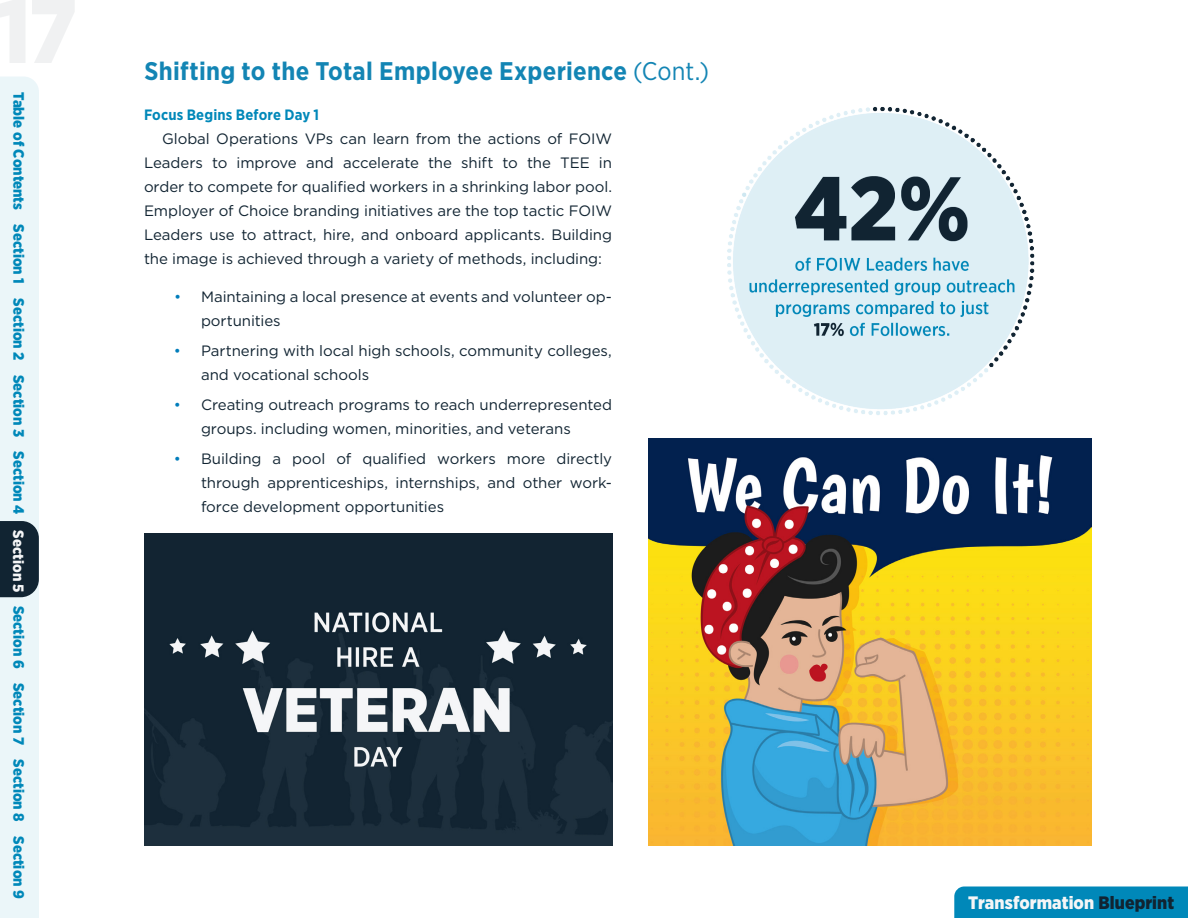
<style>
.page{position:relative;width:1188px;height:918px;background:#fff}
.page>*{position:absolute;margin:0;border:0;box-sizing:border-box;transform-origin:0 0}
.t1{font:700 25.5px "Gotham Narrow";letter-spacing:.01em;color:#1385b4}
.t2{font:900 18px "Gotham Narrow";letter-spacing:.005em;color:#f5f6f7}
.t3{font:15px/24px "Gotham";letter-spacing:-.005em;color:#112432}
.t4{font:900 15px "Gotham Narrow";color:#0088b9}
.t5{font:700 15px "Gotham Narrow";letter-spacing:.01em;color:#0088b9}
.t6{font:900 15px "Gotham Narrow";color:#f5f6f7}
.s1{font-weight:400}
.s2{color:#007dbb}
.s3{color:#112432}
</style>
<div class="page">
<div style="left:954px;top:886px;width:234px;height:32px;background:#0088b9"></div>
<img style="left:727px;top:106px;width:308px;height:309px">
<img style="left:144px;top:533px;width:468px;height:312px">
<svg style="left:0;top:77px;width:39px;height:841px;background:#d8e3e7"></svg>
<img style="left:648px;top:439px;width:443px;height:407px">
<p class="t4" style="left:29px;top:92px;width:424px;rotate:90deg">Table of Contents Section 1 Section 2 Section 3 Section 4</p>
<p class="t6" style="left:29px;top:530px;width:64px;rotate:90deg">Section 5</p>
<p class="t4" style="left:29px;top:606px;width:295px;rotate:90deg">Section 6 Section 7 Section 8 Section 9</p>
<h1 class="t1" style="left:145px;top:55px;width:566px">Shifting to the Total Employee Experience <span class="s1">(Cont.)</span></h1>
<p class="t5" style="left:144px;top:105px;width:177px">Focus Begins Before Day 1</p>
<p class="t3" style="left:144px;top:127px;width:470px;text-align:justify;text-indent:18px">Global Operations VPs can learn from the actions of FOIW Leaders to improve and accelerate the shift to the TEE in order to compete for qualified workers in a shrinking labor pool.<br>Employer of Choice branding initiatives are the top tactic FOIW Leaders use to attract, hire, and onboard applicants. Building the image is achieved through a variety of methods, including:</p>
<p class="t3" style="left:201px;top:284px;width:412px;text-indent:-27px"><span class="s2">•</span> Maintaining a local presence at events and volunteer op&shy;portunities</p>
<p class="t3" style="left:201px;top:338px;width:412px;text-indent:-27px"><span class="s2">•</span> Partnering with local high schools, community colleges, and vocational schools</p>
<p class="t3" style="left:201px;top:392px;width:413px;text-indent:-27px"><span class="s2">•</span> Creating outreach programs to reach underrepresented groups. including women, minorities, and veterans</p>
<p class="t3" style="left:201px;top:446px;width:413px;text-align:justify;text-indent:-27px"><span class="s2">•</span> Building a pool of qualified workers more directly through apprenticeships, internships, and other work&shy;force development opportunities</p>
<p class="t2" style="left:968px;top:891px;width:208px">Transformation <span class="s3">Blueprint</span></p>
</div>
